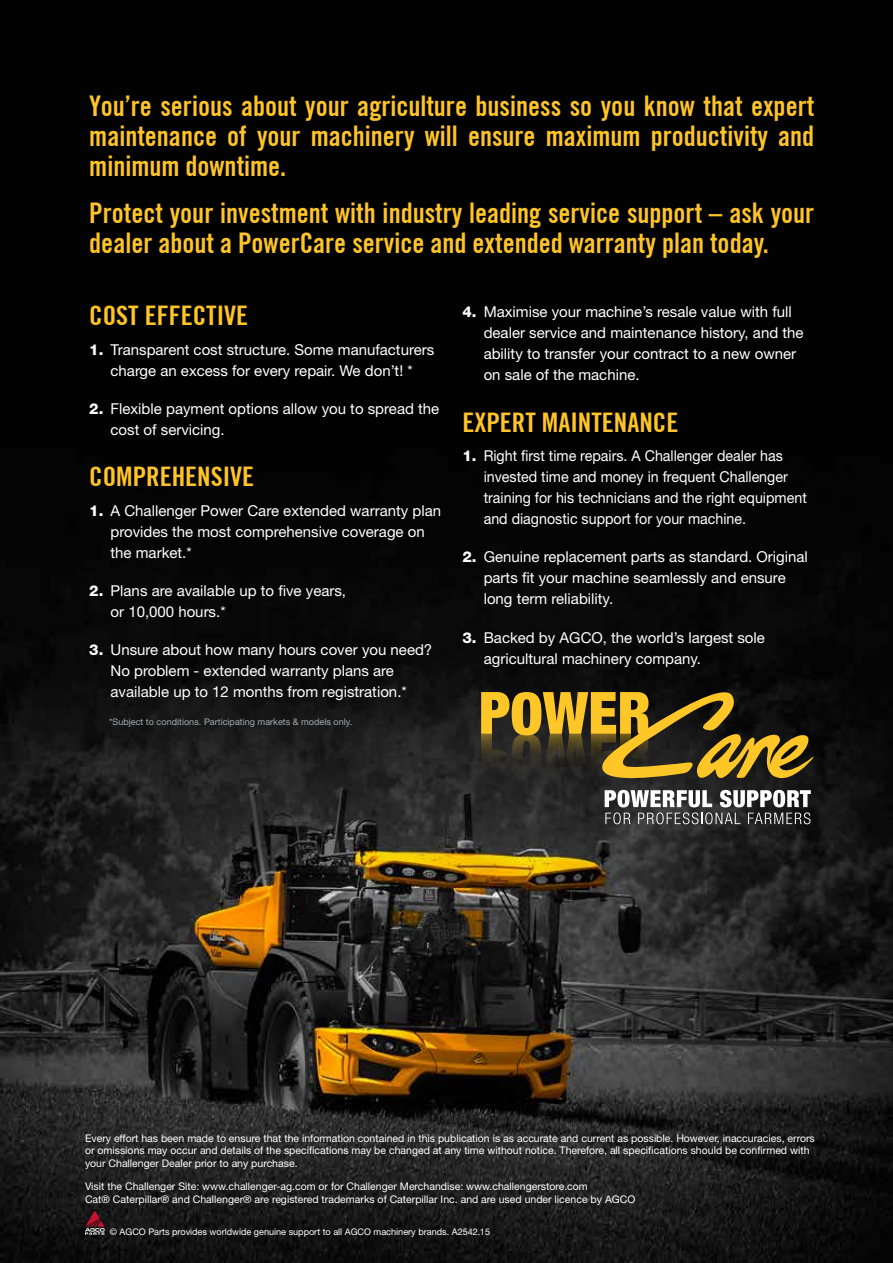
<style>
.page{position:relative;width:893px;height:1263px;background:#fff}
.page>*{position:absolute;margin:0;border:0;box-sizing:border-box;transform-origin:0 0}
.t1{font:700 condensed 28.5px/30px "Trade Gothic No.20";color:#ffc425;text-align:justify;scale:.95 1}
.t2{font:700 condensed 27px "Trade Gothic No.20";color:#ffc425}
.t3{font:15px/21px "Helvetica Neue";color:#fff}
.t4{font:15px/21px "Helvetica Neue";color:#fff;scale:.95 1}
.t5{font:10.5px/12.6px "Helvetica Neue";color:#fff}
.t6{font:9.15px "Helvetica Neue";color:#fff}
.t7{font:9.15px "Helvetica Neue";color:#a7a9ac}
.s1{font-weight:800}
</style>
<div class="page">
<img style="left:0;top:0;width:893px;height:1263px">
<svg style="left:85px;top:1210px;width:20px;height:25px"></svg>
<svg style="left:481px;top:683px;width:333px;height:141px;background:#5c4f2b"></svg>
<h1 class="t1" style="left:89px;top:91px;width:765px">You’re serious about your agriculture business so you know that expert maintenance of your machinery will ensure maximum productivity and minimum downtime.</h1>
<h1 class="t1" style="left:89px;top:198px;width:765px">Protect your investment with industry leading service support – ask your dealer about a PowerCare service and extended warranty plan today.</h1>
<h2 class="t2" style="left:89px;top:299px;width:160px">COST EFFECTIVE</h2>
<p class="t3" style="left:89px;top:339px;width:346px;text-align:center"><span class="s1">1.</span> Transparent cost structure. Some manufacturers charge an excess for every repair. We don’t! *</p>
<p class="t3" style="left:111px;top:398px;width:330px;text-indent:-21px"><span class="s1">2.</span> Flexible payment options allow you to spread the cost of servicing.</p>
<h2 class="t2" style="left:89px;top:460px;width:166px">COMPREHENSIVE</h2>
<p class="t3" style="left:111px;top:500px;width:332px;text-indent:-21px"><span class="s1">1.</span> A Challenger Power Care extended warranty plan provides the most comprehensive coverage on the market.*</p>
<p class="t3" style="left:111px;top:580px;width:237px;text-indent:-21px"><span class="s1">2.</span> Plans are available up to five years, or 10,000 hours.*</p>
<p class="t3" style="left:111px;top:639px;width:323px;text-indent:-21px"><span class="s1">3.</span> Unsure about how many hours cover you need?<br>No problem - extended warranty plans are available up to 12 months from registration.*</p>
<p class="t7" style="left:109px;top:717px;width:244px">*Subject to conditions. Participating markets &amp; models only.</p>
<p class="t3" style="left:484px;top:301px;width:321px;text-indent:-21px"><span class="s1">4.</span> Maximise your machine’s resale value with full dealer service and maintenance history, and the ability to transfer your contract to a new owner on sale of the machine.</p>
<h2 class="t2" style="left:462px;top:406px;width:217px">EXPERT MAINTENANCE</h2>
<p class="t4" style="left:484px;top:445px;width:342px;text-indent:-21px"><span class="s1">1.</span> Right first time repairs. A Challenger dealer has invested time and money in frequent Challenger training for his technicians and the right equipment and diagnostic support for your machine.</p>
<p class="t3" style="left:484px;top:546px;width:326px;text-indent:-21px"><span class="s1">2.</span> Genuine replacement parts as standard. Original parts fit your machine seamlessly and ensure long term reliability.</p>
<p class="t3" style="left:484px;top:626px;width:283px;text-indent:-21px"><span class="s1">3.</span> Backed by AGCO, the world’s largest sole agricultural machinery company.</p>
<p class="t5" style="left:85px;top:1131px;width:731px">Every effort has been made to ensure that the information contained in this publication is as accurate and current as possible. However, inaccuracies, errors or omissions may occur and details of the specifications may be changed at any time without notice. Therefore, all specifications should be confirmed with your Challenger Dealer prior to any purchase.</p>
<p class="t5" style="left:85px;top:1180px;width:552px">Visit the Challenger Site: www.challenger-ag.com or for Challenger Merchandise: www.challengerstore.com<br>Cat® Caterpillar® and Challenger® are registered trademarks of Caterpillar Inc. and are used under licence by AGCO</p>
<p class="t6" style="left:110px;top:1226px;width:382px">© AGCO Parts provides worldwide genuine support to all AGCO machinery brands. A2542.15</p>
</div>
